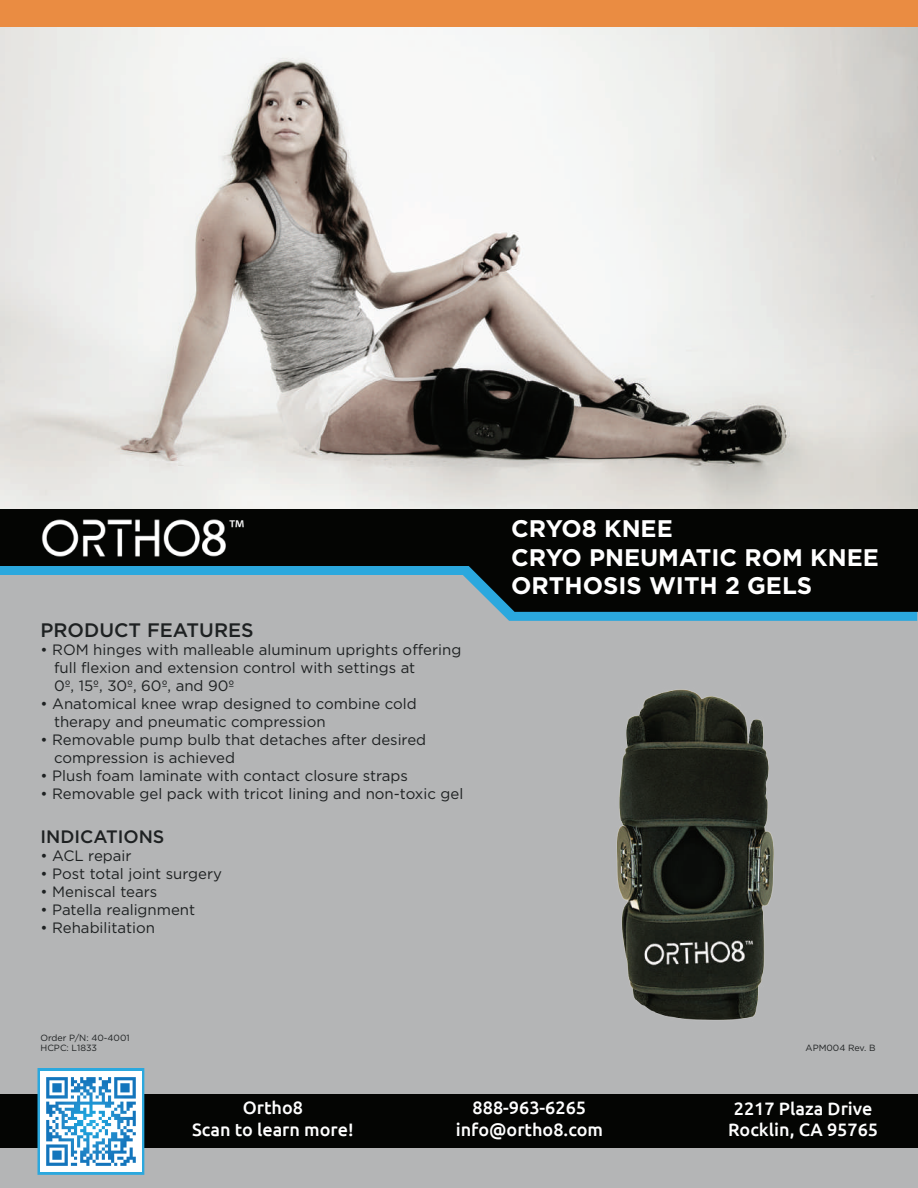
<style>
.page{position:relative;width:918px;height:1188px;background:#fff}
.page>*{position:absolute;margin:0;border:0;box-sizing:border-box;transform-origin:0 0}
.t1{font:700 24px/28.8px "Gotham";color:#fff}
.t2{font:500 19.5px "Gotham";color:#1e2122}
.t3{font:500 18px/21.6px "Ubuntu";color:#fff;text-align:center}
.t4{font:500 18px "Gotham";color:#1e2122}
.t5{font:15px/18px "Gotham";color:#1e2122}
.t6{font:9px/10.8px "Gotham";color:#1e2122}
</style>
<div class="page">
<div style="left:0;top:377px;width:917px;height:811px;background:#b4b5b6"></div>
<img style="left:0;top:27px;width:918px;height:493px">
<div style="left:0;top:518px;width:917px;height:56px;background:#2ba8de"></div>
<div style="left:0;top:509px;width:917px;height:56px;background:#040503"></div>
<svg style="left:454px;top:520px;width:464px;height:101px"></svg>
<div style="left:0;top:0;width:918px;height:27px;background:#ea8c42"></div>
<div style="left:0;top:1094px;width:917px;height:54px;background:#040503"></div>
<img style="left:42px;top:519px;width:202px;height:47px">
<svg style="left:38px;top:1068px;width:106px;height:107px"></svg>
<img style="left:617px;top:689px;width:157px;height:331px">
<img style="left:40px;top:1071px;width:101px;height:101px">
<h2 class="t2" style="left:41px;top:619px;width:215px">PRODUCT FEATURES</h2>
<p class="t5" style="left:54px;top:641px;width:409px;text-indent:-13px">• ROM hinges with malleable aluminum uprights offering full flexion and extension control with settings at<br>0º, 15º, 30º, 60º, and 90º</p>
<p class="t5" style="left:54px;top:695px;width:364px;text-indent:-13px">• Anatomical knee wrap designed to combine cold therapy and pneumatic compression</p>
<p class="t5" style="left:54px;top:731px;width:374px;text-indent:-13px">• Removable pump bulb that detaches after desired compression is achieved</p>
<p class="t5" style="left:41px;top:767px;width:369px">• Plush foam laminate with contact closure straps</p>
<p class="t5" style="left:41px;top:785px;width:424px">• Removable gel pack with tricot lining and non-toxic gel</p>
<p class="t4" style="left:41px;top:826px;width:126px">INDICATIONS</p>
<p class="t5" style="left:41px;top:846px;width:93px">• ACL repair</p>
<p class="t5" style="left:41px;top:864px;width:183px">• Post total joint surgery</p>
<p class="t5" style="left:41px;top:882px;width:118px">• Meniscal tears</p>
<p class="t5" style="left:41px;top:900px;width:156px">• Patella realignment</p>
<p class="t5" style="left:41px;top:918px;width:116px">• Rehabilitation</p>
<h1 class="t1" style="left:511px;top:513px;width:369px">CRYO8 KNEE<br>CRYO PNEUMATIC ROM KNEE<br>ORTHOSIS WITH 2 GELS</h1>
<p class="t6" style="left:41px;top:1032px;width:91px">Order P/N: 40-4001<br>HCPC: L1833</p>
<p class="t6" style="left:806px;top:1043px;width:71px">APM004 Rev. B</p>
<p class="t3" style="left:192px;top:1096px;width:163px">Ortho8<br>Scan to learn more!</p>
<p class="t3" style="left:456px;top:1096px;width:149px">888-963-6265 info@ortho8.com</p>
<p class="t3" style="left:728px;top:1097px;width:152px">2217 Plaza Drive<br>Rocklin, CA 95765</p>
</div>
